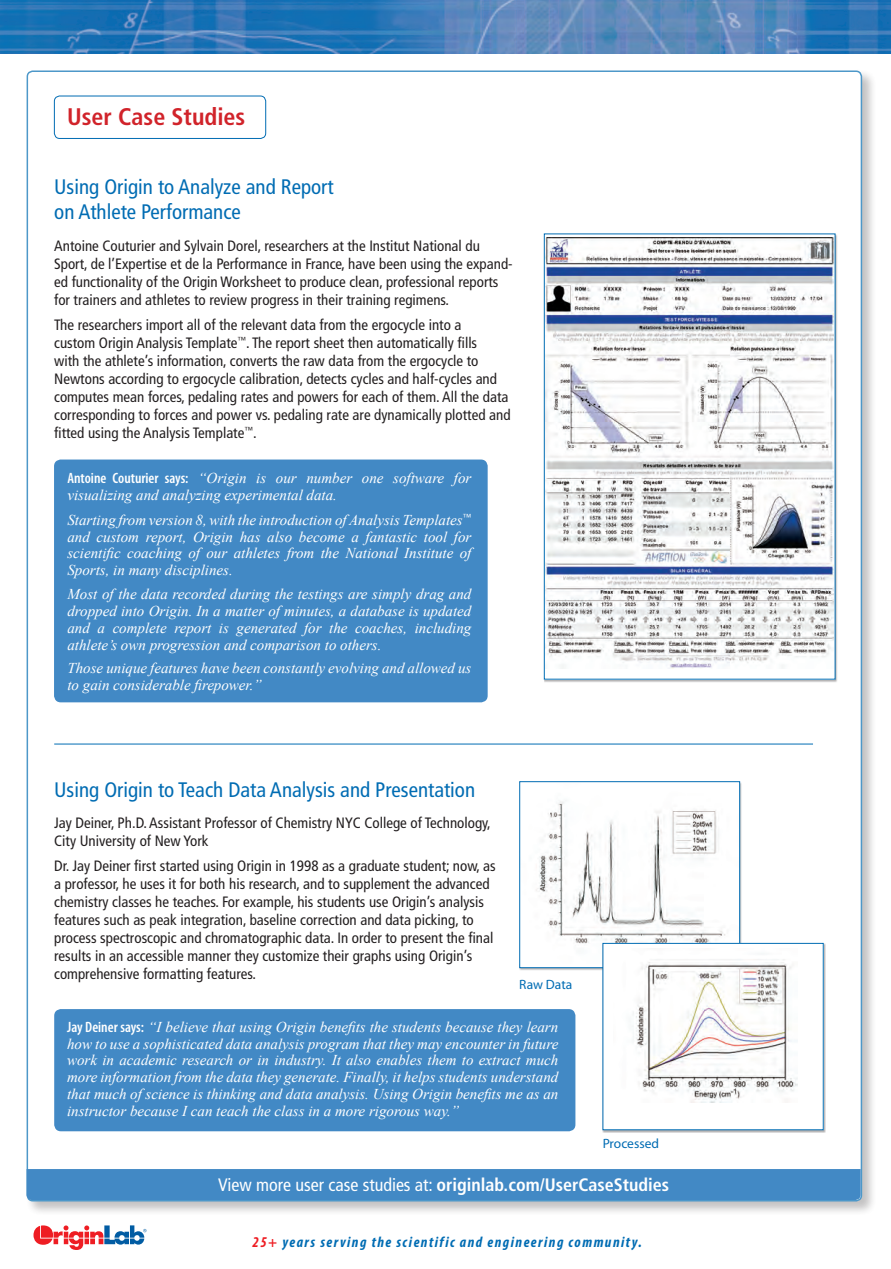
<style>
.page{position:relative;width:891px;height:1269px;background:#fff}
.page>*{position:absolute;margin:0;border:0;box-sizing:border-box;transform-origin:0 0}
.t1{font:700 condensed 24px "Frutiger";color:#d1232a}
.subHead{font:condensed 21px/25.5px "Frutiger";color:#006cb3}
.t2{font:700 condensed 18px "Frutiger";color:#fff}
.t3{font:condensed 15px/18px "Frutiger";color:#231f20}
.t4{font:italic 15px/16.8px "Times New Roman";color:#fff;text-align:justify}
.t5{font:italic 700 condensed 15px "Myriad Pro";letter-spacing:.1em;color:#006cb3}
.t6{font:13.5px "Myriad Pro";color:#006cb3}
.s1{font-family:"Myriad Pro";font-weight:600;font-style:normal;font-stretch:condensed}
.s2{font-weight:400}
.s3{color:#ee1d23}
</style>
<div class="page">
<img style="left:0;top:0;width:891px;height:54px">
<div style="left:25px;top:69px;width:852px;height:1147px;background:#231f20;opacity:.39"></div>
<div style="left:27px;top:71px;width:834px;height:1130px;background:#fff;border-radius:5px"></div>
<div style="left:23px;top:1215px;width:133px;height:45px;background:#fff"></div>
<svg style="left:34px;top:1225px;width:113px;height:25px"></svg>
<img style="left:546px;top:238px;width:287px;height:430px">
<div style="left:544px;top:234px;width:291px;height:445px;border:1px solid #006cb3"></div>
<img style="left:536px;top:801px;width:202px;height:143px">
<div style="left:520px;top:781px;width:220px;height:187px;border:1px solid #006cb3"></div>
<div style="left:602px;top:943px;width:224px;height:190px;background:#231f20;opacity:.35"></div>
<div style="left:603px;top:943px;width:220px;height:187px;background:#fff"></div>
<img style="left:632px;top:959px;width:166px;height:144px">
<div style="left:54px;top:96px;width:212px;height:43px;border:1px solid #006cb3;border-radius:5px"></div>
<div style="left:54px;top:460px;width:434px;height:242px;background:#4289c5;border-radius:7px"></div>
<div style="left:54px;top:1009px;width:521px;height:122px;background:#4289c5;border-radius:7px"></div>
<div style="left:27px;top:1169px;width:834px;height:31px;background:#4289c5"></div>
<hr style="left:54px;top:744px;width:759px;height:1px;background:#006cb3">
<p class="t1" style="left:67px;top:102px;width:180px">User Case Studies</p>
<p class="subHead" style="left:54px;top:174px;width:281px">Using Origin to Analyze and Report on Athlete Performance</p>
<p class="t3" style="left:54px;top:237px;width:460px">Antoine Couturier and Sylvain Dorel, researchers at the Institut National du Sport, de l’Expertise et de la Performance in France, have been using the expand&shy;ed functionality of the Origin Worksheet to produce clean, professional reports for trainers and athletes to review progress in their training regimens.</p>
<p class="t3" style="left:54px;top:316px;width:458px">The researchers import all of the relevant data from the ergocycle into a<br>custom Origin Analysis Template<sup>™</sup>. The report sheet then automatically fills<br>with the athlete’s information, converts the raw data from the ergocycle to Newtons according to ergocycle calibration, detects cycles and half-cycles and computes mean forces, pedaling rates and powers for each of them. All the data corresponding to forces and power vs. pedaling rate are dynamically plotted and fitted using the Analysis Template<sup>™</sup>.</p>
<p class="t4" style="left:67px;top:469px;width:405px"><span class="s1">Antoine Couturier says:</span> “Origin is our number one software for visualizing and analyzing experimental data.</p>
<p class="t4" style="left:67px;top:511px;width:405px">Starting from version 8, with the introduction of Analysis Templates<sup>™ </sup>and custom report, Origin has also become a fantastic tool for scientific coaching of our athletes from the National Institute of Sports, in many disciplines.</p>
<p class="t4" style="left:67px;top:585px;width:405px">Most of the data recorded during the testings are simply drag and dropped into Origin. In a matter of minutes, a database is updated and a complete report is generated for the coaches, including athlete’s own progression and comparison to others.</p>
<p class="t4" style="left:67px;top:659px;width:405px">Those unique features have been constantly evolving and allowed us to gain considerable firepower.”</p>
<p class="subHead" style="left:54px;top:777px;width:423px">Using Origin to Teach Data Analysis and Presentation</p>
<p class="t3" style="left:54px;top:814px;width:438px">Jay Deiner, Ph.D. Assistant Professor of Chemistry NYC College of Technology,<br>City University of New York</p>
<p class="t3" style="left:54px;top:857px;width:443px">Dr. Jay Deiner first started using Origin in 1998 as a graduate student; now, as a professor, he uses it for both his research, and to supplement the advanced chemistry classes he teaches. For example, his students use Origin’s analysis features such as peak integration, baseline correction and data picking, to process spectroscopic and chromatographic data. In order to present the final results in an accessible manner they customize their graphs using Origin’s comprehensive formatting features.</p>
<p class="t6" style="left:519px;top:977px;width:55px">Raw Data</p>
<p class="t4" style="left:67px;top:1018px;width:493px"><span class="s1">Jay Deiner says:</span> “I believe that using Origin benefits the students because they learn how to use a sophisticated data analysis program that they may encounter in future work in academic research or in industry. It also enables them to extract much more information from the data they generate. Finally, it helps students understand that much of science is thinking and data analysis. Using Origin benefits me as an instructor because I can teach the class in a more rigorous way.”</p>
<p class="t6" style="left:603px;top:1136px;width:58px">Processed</p>
<p class="t2" style="left:218px;top:1174px;width:452px"><span class="s2">View more user case studies at:</span> originlab.com/UserCaseStudies</p>
<p class="t5" style="left:252px;top:1232px;width:391px"><span class="s3">25+</span> years serving the scientific and engineering community.</p>
</div>
